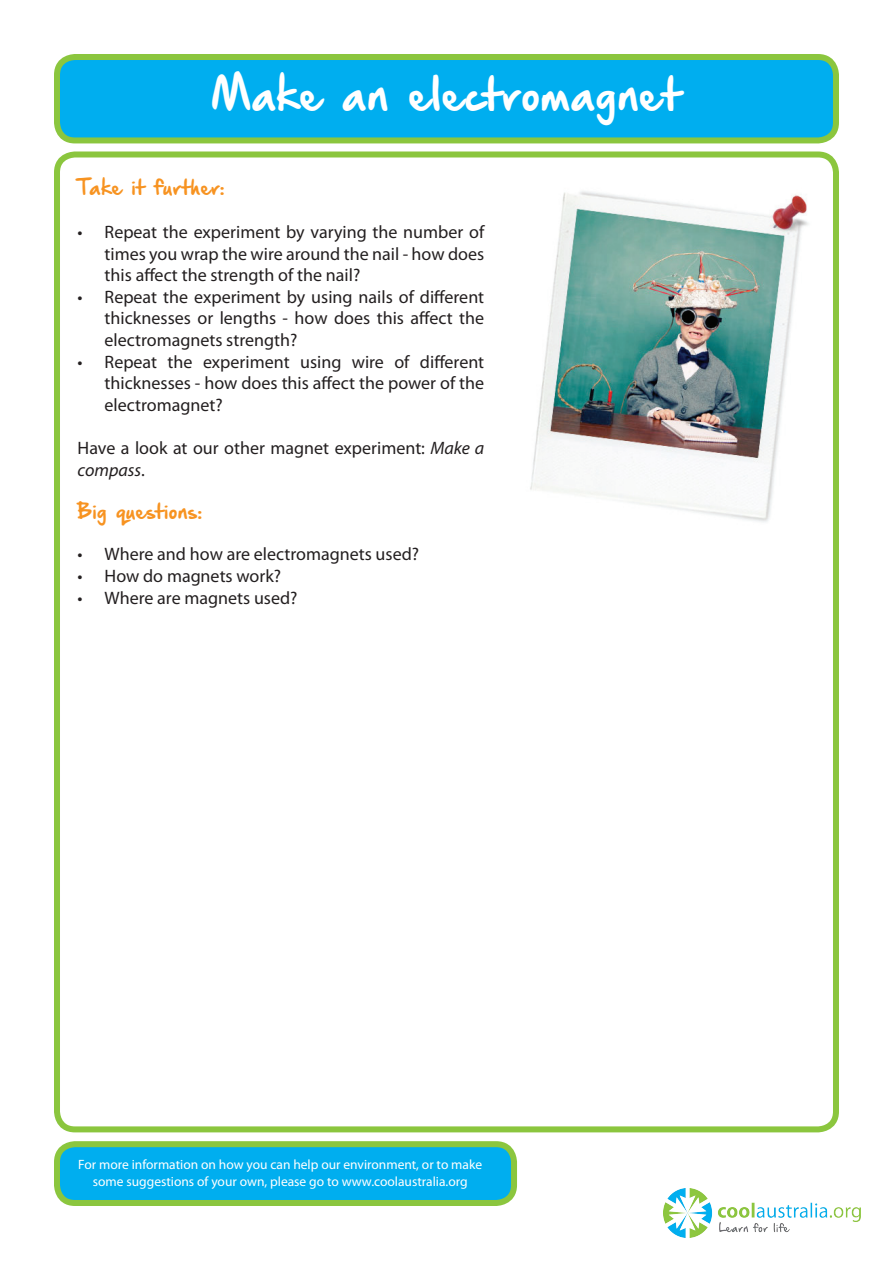
<style>
.page{position:relative;width:893px;height:1263px;background:#fff}
.page>*{position:absolute;margin:0;border:0;box-sizing:border-box;transform-origin:0 0}
.t1{font:39px "Hand Of Sean Demo";color:#fff}
.t2{font:18px/21.6px "Myriad Pro";color:#231f20;text-align:justify}
.t3{font:18px "Hand Of Sean Demo";color:#f79321}
.t4{font:13.5px/16.2px "Myriad Pro";color:#fff;text-align:center}
.s1{font-style:italic}
</style>
<div class="page">
<div style="left:57px;top:1144px;width:457px;height:59px;background:#00aeef;border-radius:18px"></div>
<div style="left:54px;top:1141px;width:463px;height:65px;border:6px solid #8bc63e;border-radius:18px"></div>
<div style="left:57px;top:57px;width:779px;height:83px;background:#00aeef;border-radius:18px"></div>
<div style="left:54px;top:54px;width:785px;height:89px;border:6px solid #8bc63e;border-radius:18px"></div>
<div style="left:54px;top:151px;width:785px;height:981px;border:6px solid #8bc63e;border-radius:18px"></div>
<img style="left:530px;top:191px;width:278px;height:331px">
<img style="left:663px;top:1189px;width:198px;height:48px">
<h1 class="t1" style="left:211px;top:74px;width:471px">Make an electromagnet</h1>
<p class="t3" style="left:78px;top:178px;width:148px">Take it further:</p>
<p class="t2" style="left:105px;top:221px;width:381px;text-indent:-27px">• Repeat the experiment by varying the number of times you wrap the wire around the nail - how does this affect the strength of the nail?</p>
<p class="t2" style="left:105px;top:286px;width:381px;text-indent:-27px">• Repeat the experiment by using nails of different thicknesses or lengths - how does this affect the electromagnets strength?</p>
<p class="t2" style="left:105px;top:350px;width:381px;text-indent:-27px">• Repeat the experiment using wire of different thicknesses - how does this affect the power of the electromagnet?</p>
<p class="t2" style="left:78px;top:437px;width:408px">Have a look at our other magnet experiment: <span class="s1">Make a compass</span>.</p>
<p class="t3" style="left:78px;top:502px;width:126px">Big questions:</p>
<p class="t2" style="left:78px;top:543px;width:343px">• Where and how are electromagnets used?</p>
<p class="t2" style="left:78px;top:565px;width:205px">• How do magnets work?</p>
<p class="t2" style="left:78px;top:586px;width:221px">• Where are magnets used?</p>
<p class="t4" style="left:78px;top:1156px;width:405px">For more information on how you can help our environment, or to make some suggestions of your own, please go to www.coolaustralia.org</p>
</div>
